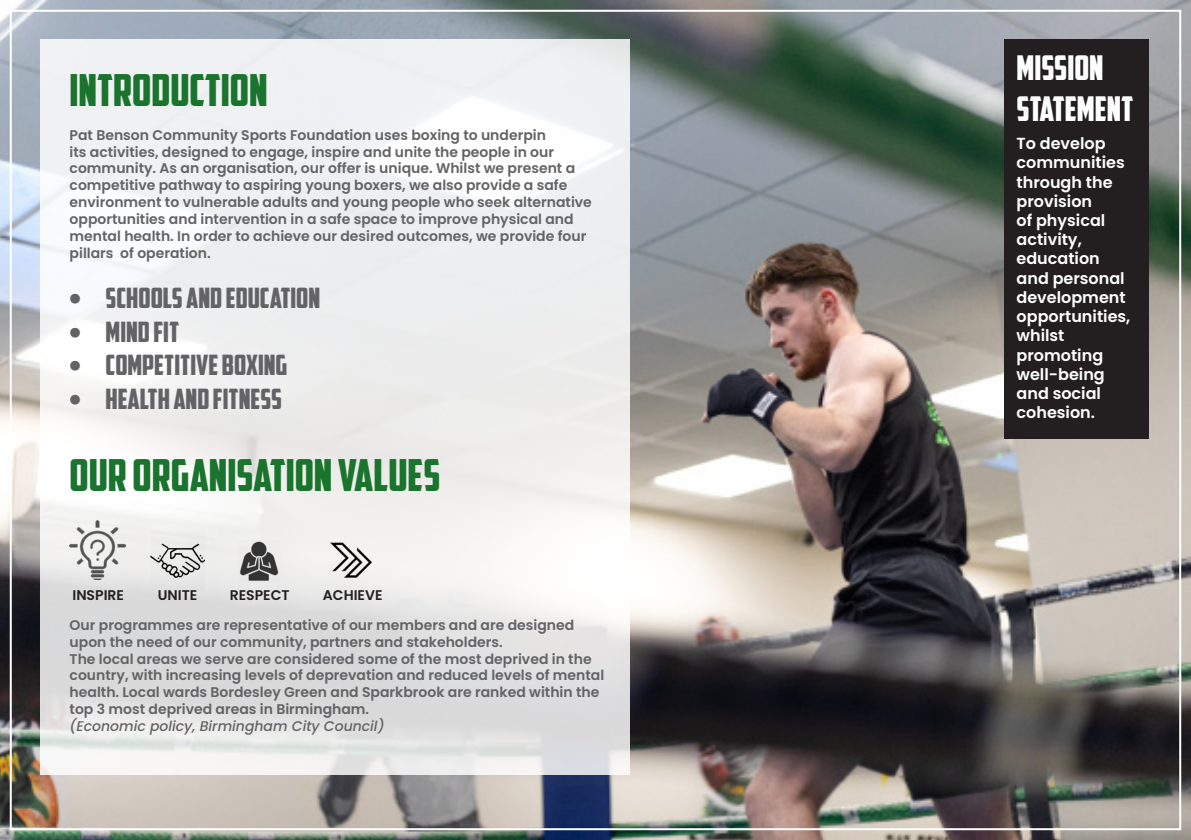
<style>
.page{position:relative;width:1191px;height:840px;background:#fff}
.page>*{position:absolute;margin:0;border:0;box-sizing:border-box;transform-origin:0 0}
.t1{font:44px "American Captain";color:#1a742d}
.t2{font:34px/40.8px "American Captain";color:#fff}
.t3{font:28px "American Captain";color:#636366}
.t4{font:600 16px/19.2px "Poppins";color:#fff}
.t5{font:600 14px/16.8px "Poppins";color:#636366}
.t6{font:italic 500 14px "Poppins";color:#636366}
.t7{font:600 14px "Poppins";color:#231f20}
</style>
<div class="page">
<img style="left:0;top:0;width:1191px;height:839px">
<svg style="left:40px;top:39px;width:589px;height:735px;fill:#eeeeef"></svg>
<div style="left:1003px;top:39px;width:145px;height:399px;background:#231f20"></div>
<img style="left:70px;top:520px;width:55px;height:59px">
<img style="left:150px;top:530px;width:54px;height:60px">
<img style="left:237px;top:539px;width:43px;height:42px">
<img style="left:321px;top:530px;width:59px;height:58px">
<p class="t1" style="left:70px;top:64px;width:199px">INTRODUCTION</p>
<p class="t5" style="left:70px;top:126px;width:524px">Pat Benson Community Sports Foundation uses boxing to underpin<br>its activities, designed to engage, inspire and unite the people in our community. As an organisation, our offer is unique. Whilst we present a competitive pathway to aspiring young boxers, we also provide a safe environment to vulnerable adults and young people who seek alternative opportunities and intervention in a safe space to improve physical and mental health. In order to achieve our desired outcomes, we provide four pillars of operation.</p>
<p class="t3" style="left:70px;top:281px;width:252px">• SCHOOLS AND EDUCATION</p>
<p class="t3" style="left:70px;top:314px;width:111px">• MIND FIT</p>
<p class="t3" style="left:70px;top:348px;width:219px">• COMPETITIVE BOXING</p>
<p class="t3" style="left:70px;top:382px;width:214px">• HEALTH AND FITNESS</p>
<p class="t1" style="left:70px;top:448px;width:372px">OUR ORGANISATION VALUES</p>
<p class="t7" style="left:72px;top:586px;width:53px">INSPIRE</p>
<p class="t7" style="left:158px;top:586px;width:41px">UNITE</p>
<p class="t7" style="left:230px;top:586px;width:61px">RESPECT</p>
<p class="t7" style="left:323px;top:586px;width:61px">ACHIEVE</p>
<p class="t5" style="left:70px;top:616px;width:506px">Our programmes are representative of our members and are designed upon the need of our community, partners and stakeholders.</p>
<p class="t5" style="left:70px;top:650px;width:536px">The local areas we serve are considered some of the most deprived in the country, with increasing levels of deprevation and reduced levels of mental health. Local wards Bordesley Green and Sparkbrook are ranked within the top 3 most deprived areas in Birmingham.</p>
<p class="t6" style="left:70px;top:717px;width:316px">(Economic policy, Birmingham City Council)</p>
<p class="t2" style="left:1016px;top:47px;width:118px">MISSION<br>STATEMENT</p>
<p class="t4" style="left:1016px;top:134px;width:115px">To develop communities through the provision<br>of physical activity, education and personal development opportunities, whilst promoting well-being and social cohesion.</p>
</div>
